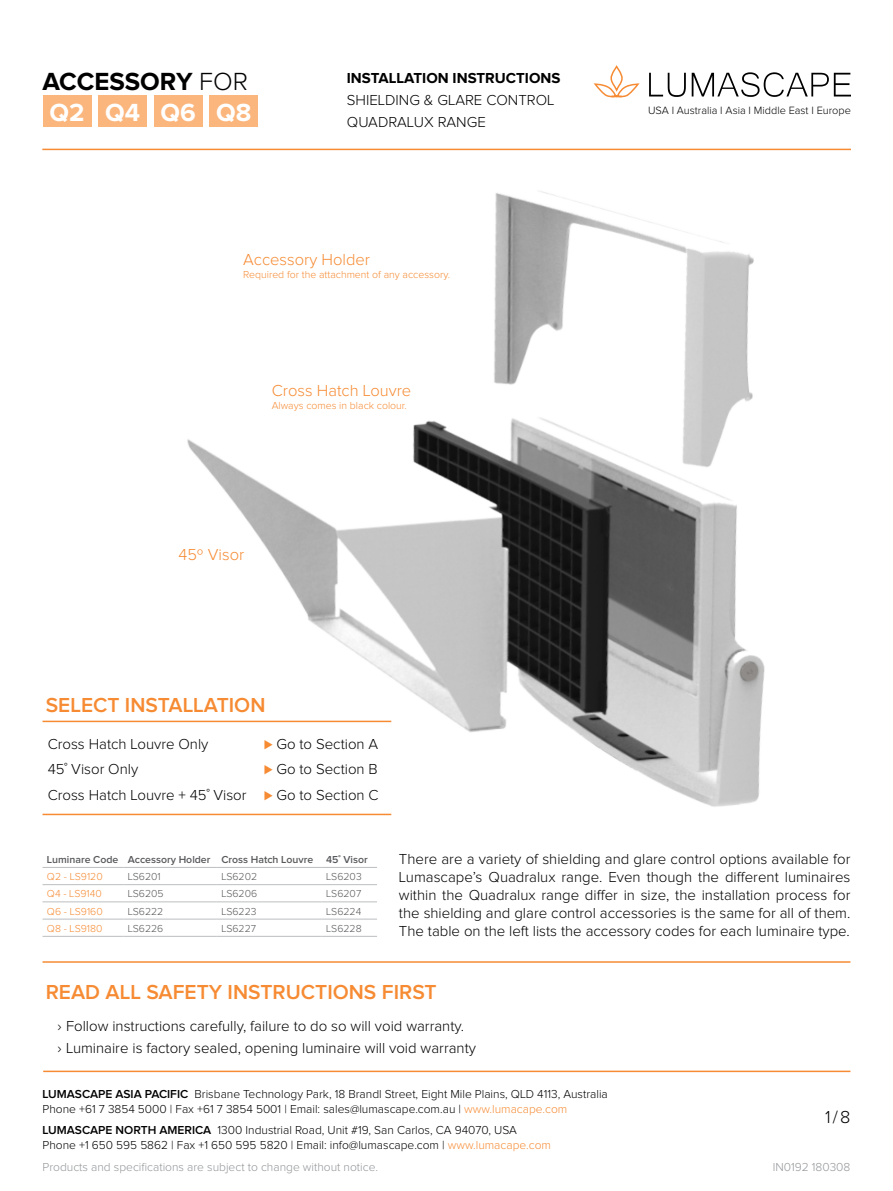
<style>
.page{position:relative;width:893px;height:1191px;background:#fff}
.page>*{position:absolute;margin:0;border:0;box-sizing:border-box;transform-origin:0 0}
.t1{font:700 25.65px/30.9px "Proxima Nova";color:#000}
.t2{font:600 21px "Proxima Nova";color:#f68b33}
.t3{font:300 18px "Proxima Nova";color:#000}
.t4{font:300 16.5px "Proxima Nova";color:#f68b33}
.t5{font:300 15px/18px "Proxima Nova";color:#000}
.t6{font:700 15px "Proxima Nova";color:#000}
.t7{font:300 12px/15px "Proxima Nova";color:#000}
.t8{font:300 12px "Proxima Nova";color:#939598}
.t9{font:300 10.95px "Proxima Nova";color:#000}
.t10{font:300 10.5px "Proxima Nova";color:#f68b33}
.t11{font:300 10.5px "Proxima Nova";color:#58595b}
.t12{font:600 10.5px "Proxima Nova";color:#58595b}
.s1{font-weight:300}
.s2{color:#fff}
.s3{color:#f68b33}
.s4{font-weight:600}
</style>
<div class="page">
<hr style="left:42px;top:149px;width:809px;height:1px;background:#f68b33">
<hr style="left:43px;top:1070px;width:807px;height:2px;background:#f68b33">
<svg style="left:593px;top:65px;width:47px;height:33px"></svg>
<svg style="left:649px;top:73px;width:37px;height:24px"></svg>
<svg style="left:692px;top:72px;width:159px;height:25px"></svg>
<div style="left:43px;top:95px;width:49px;height:32px;background:#fbb67e"></div>
<div style="left:98px;top:95px;width:49px;height:32px;background:#fbb67e"></div>
<div style="left:154px;top:95px;width:49px;height:32px;background:#fbb67e"></div>
<div style="left:209px;top:95px;width:49px;height:32px;background:#fbb67e"></div>
<hr style="left:43px;top:961px;width:807px;height:1px;background:#f68b33">
<hr style="left:43px;top:720px;width:348px;height:2px;background:#f68b33">
<hr style="left:43px;top:813px;width:348px;height:2px;background:#f68b33">
<img style="left:90px;top:191px;width:675px;height:625px">
<hr style="left:43px;top:867px;width:80px;height:1px;background:#bcbec0">
<hr style="left:123px;top:867px;width:94px;height:1px;background:#bcbec0">
<hr style="left:217px;top:867px;width:105px;height:1px;background:#bcbec0">
<hr style="left:322px;top:867px;width:55px;height:1px;background:#bcbec0">
<hr style="left:43px;top:884px;width:80px;height:1px;background:#bcbec0">
<hr style="left:123px;top:884px;width:94px;height:1px;background:#bcbec0">
<hr style="left:217px;top:884px;width:105px;height:1px;background:#bcbec0">
<hr style="left:322px;top:884px;width:55px;height:1px;background:#bcbec0">
<hr style="left:43px;top:901px;width:80px;height:1px;background:#bcbec0">
<hr style="left:123px;top:901px;width:94px;height:1px;background:#bcbec0">
<hr style="left:217px;top:901px;width:105px;height:1px;background:#bcbec0">
<hr style="left:322px;top:901px;width:55px;height:1px;background:#bcbec0">
<hr style="left:43px;top:919px;width:80px;height:1px;background:#bcbec0">
<hr style="left:123px;top:919px;width:94px;height:1px;background:#bcbec0">
<hr style="left:217px;top:919px;width:105px;height:1px;background:#bcbec0">
<hr style="left:322px;top:919px;width:55px;height:1px;background:#bcbec0">
<hr style="left:43px;top:936px;width:80px;height:1px;background:#bcbec0">
<hr style="left:123px;top:936px;width:94px;height:1px;background:#bcbec0">
<hr style="left:217px;top:936px;width:105px;height:1px;background:#bcbec0">
<hr style="left:322px;top:936px;width:55px;height:1px;background:#bcbec0">
<h1 class="t1" style="left:43px;top:67px;width:210px">ACCESSORY <span class="s1">FOR<br></span><span class="s2">Q2 Q4 Q6 Q8</span></h1>
<p class="t6" style="left:347px;top:71px;width:215px">INSTALLATION INSTRUCTIONS</p>
<p class="t5" style="left:347px;top:90px;width:209px;line-height:22.2px">SHIELDING &amp; GLARE CONTROL<br>QUADRALUX RANGE</p>
<p class="t4" style="left:243px;top:252px;width:128px">Accessory Holder</p>
<p class="t10" style="left:243px;top:269px;width:208px">Required for the attachment of any accessory.</p>
<p class="t4" style="left:272px;top:383px;width:141px">Cross Hatch Louvre</p>
<p class="t10" style="left:272px;top:400px;width:137px">Always comes in black colour.</p>
<p class="t4" style="left:178px;top:547px;width:67px">45º Visor</p>
<h2 class="t2" style="left:46px;top:696px;width:221px">SELECT INSTALLATION</h2>
<p class="t5" style="left:48px;top:735px;width:162px">Cross Hatch Louvre Only</p>
<p class="t5" style="left:264px;top:735px;width:116px"><span class="s3">⊲</span> Go to Section A</p>
<p class="t5" style="left:48px;top:761px;width:92px">45˚ Visor Only</p>
<p class="t5" style="left:48px;top:757px;width:332px;line-height:25.5px;text-align:right"><span class="s3">⊲</span> Go to Section B<br>Cross Hatch Louvre + 45˚ Visor <span class="s3">⊲</span> Go to Section C</p>
<p class="t9" style="left:648px;top:105px;width:204px">USA I Australia I Asia I Middle East I Europe</p>
<p class="t12" style="left:47px;top:854px;width:322px">Luminare Code Accessory Holder Cross Hatch Louvre 45˚ Visor</p>
<p class="t10" style="left:47px;top:872px;width:57px">Q2 - LS9120</p>
<p class="t11" style="left:128px;top:872px;width:35px">LS6201</p>
<p class="t11" style="left:221px;top:872px;width:37px">LS6202</p>
<p class="t11" style="left:326px;top:872px;width:37px">LS6203</p>
<p class="t10" style="left:47px;top:889px;width:56px">Q4 - LS9140</p>
<p class="t11" style="left:128px;top:889px;width:37px">LS6205</p>
<p class="t11" style="left:221px;top:889px;width:37px">LS6206</p>
<p class="t11" style="left:326px;top:889px;width:37px">LS6207</p>
<p class="t10" style="left:47px;top:906px;width:57px">Q6 - LS9160</p>
<p class="t11" style="left:128px;top:906px;width:37px">LS6222</p>
<p class="t11" style="left:221px;top:906px;width:37px">LS6223</p>
<p class="t11" style="left:326px;top:906px;width:37px">LS6224</p>
<p class="t10" style="left:47px;top:923px;width:57px">Q8 - LS9180</p>
<p class="t11" style="left:128px;top:923px;width:37px">LS6226</p>
<p class="t11" style="left:221px;top:923px;width:36px">LS6227</p>
<p class="t11" style="left:326px;top:923px;width:37px">LS6228</p>
<p class="t5" style="left:399px;top:850px;width:453px;text-align:justify">There are a variety of shielding and glare control options available for Lumascape’s Quadralux range. Even though the different luminaires within the Quadralux range differ in size, the installation process for the shielding and glare control accessories is the same for all of them.<br>The table on the left lists the accessory codes for each luminaire type.</p>
<h2 class="t2" style="left:46px;top:982px;width:392px">READ ALL SAFETY INSTRUCTIONS FIRST</h2>
<p class="t5" style="left:58px;top:1016px;width:420px;line-height:21.3px">› Follow instructions carefully, failure to do so will void warranty.<br>› Luminaire is factory sealed, opening luminaire will void warranty</p>
<p class="t7" style="left:43px;top:1087px;width:567px"><span class="s4">LUMASCAPE ASIA PACIFIC</span> Brisbane Technology Park, 18 Brandl Street, Eight Mile Plains, QLD 4113, Australia<br>Phone +61 7 3854 5000 | Fax +61 7 3854 5001 | Email: sales@lumascape.com.au | <span class="s3">www.lumacape.com</span></p>
<p class="t7" style="left:43px;top:1123px;width:510px"><span class="s4">LUMASCAPE NORTH AMERICA</span> 1300 Industrial Road, Unit #19, San Carlos, CA 94070, USA<br>Phone +1 650 595 5862 | Fax +1 650 595 5820 | Email: info@lumascape.com | <span class="s3">www.lumacape.com</span></p>
<p class="t8" style="left:43px;top:1161px;width:337px">Products and specifications are subject to change without notice.</p>
<p class="t3" style="left:825px;top:1109px;width:27px">1/8</p>
<p class="t8" style="left:773px;top:1161px;width:79px">IN0192 180308</p>
</div>
